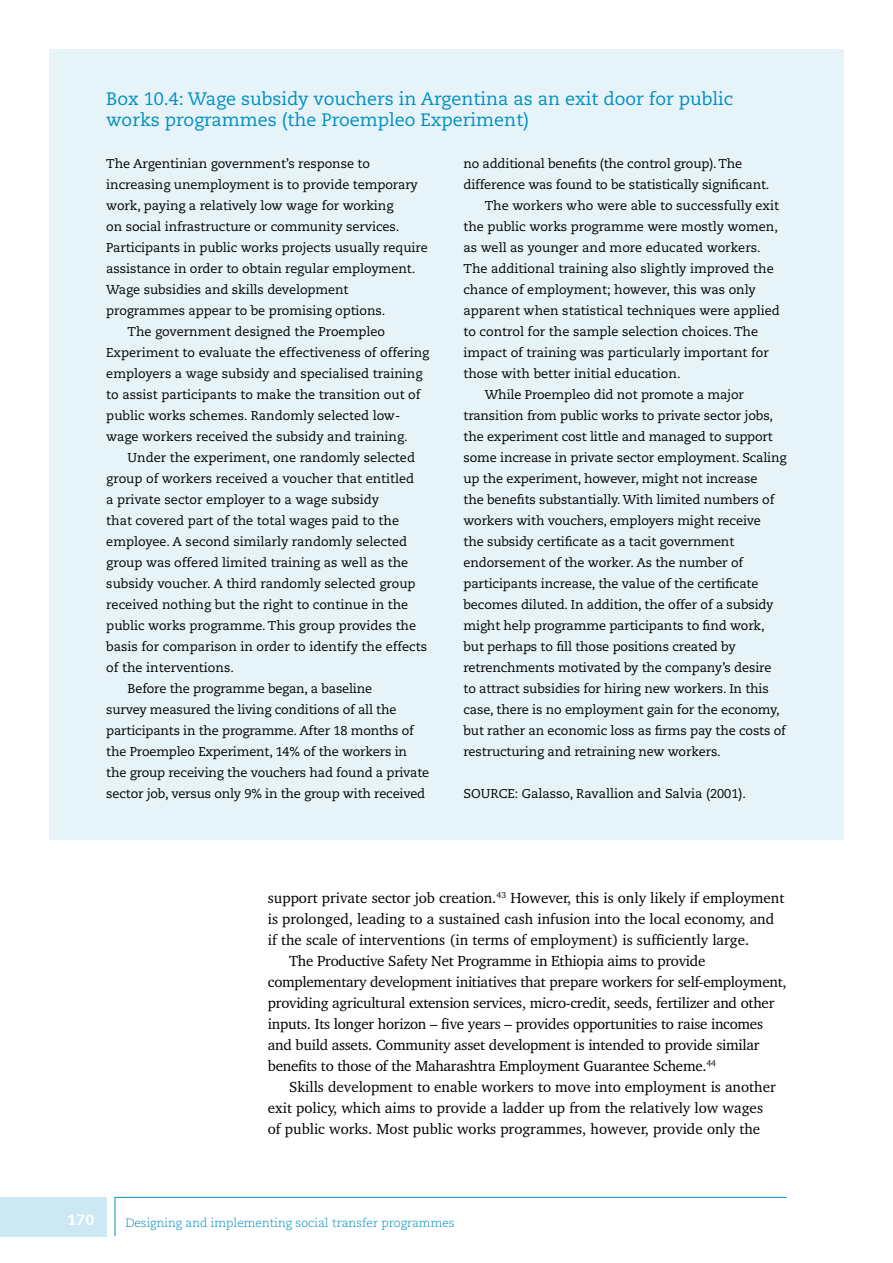
<style>
.page{position:relative;width:893px;height:1263px;background:#fff}
.page>*{position:absolute;margin:0;border:0;box-sizing:border-box;transform-origin:0 0}
.t1{font:18px/21px "Caecilia";color:#008fc1}
.t2{font:15px "Charter BT";letter-spacing:-.015em;color:#000}
.t3{font:800 15px "Caecilia";color:#fff}
.t4{font:12.75px "Caecilia";letter-spacing:-.01em;color:#000}
.t5{font:300 12px "Caecilia";color:#008fc1}
</style>
<div class="page">
<svg style="left:115px;top:1197px;width:672px;height:39px"></svg>
<div style="left:0;top:1197px;width:106px;height:39px;background:#cce9f3"></div>
<div style="left:49px;top:49px;width:795px;height:791px;background:#e6f4f9"></div>
<h1 class="t1" style="left:106px;top:89px;width:628px">Box 10.4: Wage subsidy vouchers in Argentina as an exit door for public works programmes (the Proempleo Experiment)</h1>
<p class="t4" style="left:106px;top:156px;width:265px">The Argentinian government’s response to</p>
<p class="t4" style="left:106px;top:177px;width:313px">increasing unemployment is to provide temporary</p>
<p class="t4" style="left:106px;top:198px;width:289px">work, paying a relatively low wage for working</p>
<p class="t4" style="left:106px;top:219px;width:295px">on social infrastructure or community services.</p>
<p class="t4" style="left:106px;top:240px;width:323px">Participants in public works projects usually require</p>
<p class="t4" style="left:106px;top:261px;width:310px">assistance in order to obtain regular employment.</p>
<p class="t4" style="left:106px;top:282px;width:244px">Wage subsidies and skills development</p>
<p class="t4" style="left:106px;top:303px;width:281px">programmes appear to be promising options.</p>
<p class="t4" style="left:128px;top:324px;width:259px">The government designed the Proempleo</p>
<p class="t4" style="left:106px;top:345px;width:324px">Experiment to evaluate the effectiveness of offering</p>
<p class="t4" style="left:106px;top:366px;width:318px">employers a wage subsidy and specialised training</p>
<p class="t4" style="left:106px;top:387px;width:316px">to assist participants to make the transition out of</p>
<p class="t4" style="left:106px;top:408px;width:295px">public works schemes. Randomly selected low-</p>
<p class="t4" style="left:106px;top:429px;width:303px">wage workers received the subsidy and training.</p>
<p class="t4" style="left:128px;top:450px;width:289px">Under the experiment, one randomly selected</p>
<p class="t4" style="left:106px;top:471px;width:309px">group of workers received a voucher that entitled</p>
<p class="t4" style="left:106px;top:492px;width:274px">a private sector employer to a wage subsidy</p>
<p class="t4" style="left:106px;top:513px;width:294px">that covered part of the total wages paid to the</p>
<p class="t4" style="left:106px;top:534px;width:303px">employee. A second similarly randomly selected</p>
<p class="t4" style="left:106px;top:555px;width:304px">group was offered limited training as well as the</p>
<p class="t4" style="left:106px;top:576px;width:311px">subsidy voucher. A third randomly selected group</p>
<p class="t4" style="left:106px;top:597px;width:303px">received nothing but the right to continue in the</p>
<p class="t4" style="left:106px;top:618px;width:311px">public works programme. This group provides the</p>
<p class="t4" style="left:106px;top:639px;width:322px">basis for comparison in order to identify the effects</p>
<p class="t4" style="left:106px;top:660px;width:129px">of the interventions.</p>
<p class="t4" style="left:128px;top:681px;width:246px">Before the programme began, a baseline</p>
<p class="t4" style="left:106px;top:702px;width:292px">survey measured the living conditions of all the</p>
<p class="t4" style="left:106px;top:723px;width:309px">participants in the programme. After 18 months of</p>
<p class="t4" style="left:106px;top:744px;width:302px">the Proempleo Experiment, 14% of the workers in</p>
<p class="t4" style="left:106px;top:765px;width:324px">the group receiving the vouchers had found a private</p>
<p class="t4" style="left:106px;top:786px;width:320px">sector job, versus only 9% in the group with received</p>
<p class="t4" style="left:463px;top:156px;width:280px">no additional benefits (the control group). The</p>
<p class="t4" style="left:463px;top:177px;width:307px">difference was found to be statistically significant.</p>
<p class="t4" style="left:485px;top:198px;width:296px">The workers who were able to successfully exit</p>
<p class="t4" style="left:463px;top:219px;width:316px">the public works programme were mostly women,</p>
<p class="t4" style="left:463px;top:240px;width:299px">as well as younger and more educated workers.</p>
<p class="t4" style="left:463px;top:261px;width:312px">The additional training also slightly improved the</p>
<p class="t4" style="left:463px;top:282px;width:294px">chance of employment; however, this was only</p>
<p class="t4" style="left:463px;top:303px;width:318px">apparent when statistical techniques were applied</p>
<p class="t4" style="left:463px;top:324px;width:296px">to control for the sample selection choices. The</p>
<p class="t4" style="left:463px;top:345px;width:307px">impact of training was particularly important for</p>
<p class="t4" style="left:463px;top:366px;width:219px">those with better initial education.</p>
<p class="t4" style="left:485px;top:387px;width:261px">While Proempleo did not promote a major</p>
<p class="t4" style="left:463px;top:408px;width:311px">transition from public works to private sector jobs,</p>
<p class="t4" style="left:463px;top:429px;width:311px">the experiment cost little and managed to support</p>
<p class="t4" style="left:463px;top:450px;width:325px">some increase in private sector employment. Scaling</p>
<p class="t4" style="left:463px;top:471px;width:295px">up the experiment, however, might not increase</p>
<p class="t4" style="left:463px;top:492px;width:312px">the benefits substantially. With limited numbers of</p>
<p class="t4" style="left:463px;top:513px;width:299px">workers with vouchers, employers might receive</p>
<p class="t4" style="left:463px;top:534px;width:272px">the subsidy certificate as a tacit government</p>
<p class="t4" style="left:463px;top:555px;width:281px">endorsement of the worker. As the number of</p>
<p class="t4" style="left:463px;top:576px;width:297px">participants increase, the value of the certificate</p>
<p class="t4" style="left:463px;top:597px;width:311px">becomes diluted. In addition, the offer of a subsidy</p>
<p class="t4" style="left:463px;top:618px;width:303px">might help programme participants to find work,</p>
<p class="t4" style="left:463px;top:639px;width:274px">but perhaps to fill those positions created by</p>
<p class="t4" style="left:463px;top:660px;width:309px">retrenchments motivated by the company’s desire</p>
<p class="t4" style="left:463px;top:681px;width:307px">to attract subsidies for hiring new workers. In this</p>
<p class="t4" style="left:463px;top:702px;width:318px">case, there is no employment gain for the economy,</p>
<p class="t4" style="left:463px;top:723px;width:324px">but rather an economic loss as firms pay the costs of</p>
<p class="t4" style="left:463px;top:744px;width:259px">restructuring and retraining new workers.</p>
<p class="t4" style="left:463px;top:786px;width:284px">SOURCE: Galasso, Ravallion and Salvia (2001).</p>
<p class="t2" style="left:268px;top:889px;width:518px">support private sector job creation.<sup>43</sup> However, this is only likely if employment</p>
<p class="t2" style="left:268px;top:910px;width:508px">is prolonged, leading to a sustained cash infusion into the local economy, and</p>
<p class="t2" style="left:268px;top:931px;width:483px">if the scale of interventions (in terms of employment) is sufficiently large.</p>
<p class="t2" style="left:289px;top:952px;width:418px">The Productive Safety Net Programme in Ethiopia aims to provide</p>
<p class="t2" style="left:268px;top:973px;width:520px">complementary development initiatives that prepare workers for self-employment,</p>
<p class="t2" style="left:268px;top:994px;width:508px">providing agricultural extension services, micro-credit, seeds, fertilizer and other</p>
<p class="t2" style="left:268px;top:1015px;width:497px">inputs. Its longer horizon – five years – provides opportunities to raise incomes</p>
<p class="t2" style="left:268px;top:1036px;width:493px">and build assets. Community asset development is intended to provide similar</p>
<p class="t2" style="left:268px;top:1057px;width:450px">benefits to those of the Maharashtra Employment Guarantee Scheme.<sup>44</sup></p>
<p class="t2" style="left:289px;top:1078px;width:488px">Skills development to enable workers to move into employment is another</p>
<p class="t2" style="left:268px;top:1099px;width:497px">exit policy, which aims to provide a ladder up from the relatively low wages</p>
<p class="t2" style="left:268px;top:1120px;width:494px">of public works. Most public works programmes, however, provide only the</p>
<p class="t3" style="left:68px;top:1211px;width:28px">170</p>
<p class="t5" style="left:125px;top:1216px;width:331px">Designing and implementing social transfer programmes</p>
</div>
